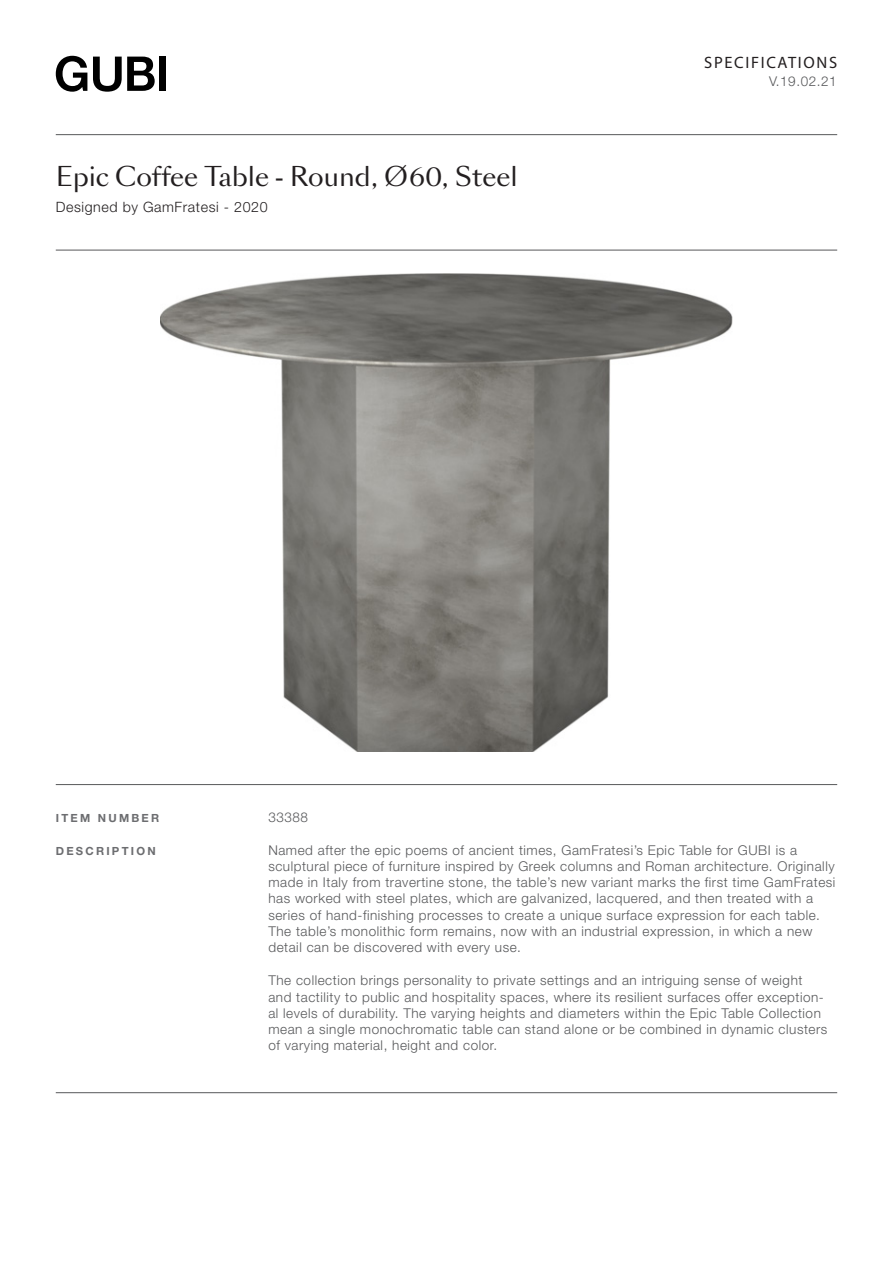
<style>
.page{position:relative;width:893px;height:1263px;background:#fff}
.page>*{position:absolute;margin:0;border:0;box-sizing:border-box;transform-origin:0 0}
.Heading_1_-_Title{font:25.5px "Sang Bleu Sans";color:#231f20}
.Specifications{font:16.5px "Myriad Pro";letter-spacing:.1em;color:#231f20}
.designed_by{font:300 14.25px "Helvetica Neue LT Std";letter-spacing:.04em;color:#231f20}
.key_works{font:300 13.5px/16.2px "Helvetica Neue LT Std";letter-spacing:.04em;color:#57585a}
.key_works-2{font:700 11.25px "Helvetica Neue LT Std";letter-spacing:.2em;color:#6c6d70}
</style>
<div class="page">
<hr style="left:56px;top:134px;width:781px;height:1px;background:#57585a">
<hr style="left:56px;top:250px;width:781px;height:1px;background:#57585a">
<hr style="left:56px;top:784px;width:781px;height:1px;background:#57585a">
<hr style="left:56px;top:1092px;width:781px;height:1px;background:#57585a">
<img style="left:161px;top:273px;width:571px;height:479px">
<svg style="left:56px;top:56px;width:31px;height:36px"></svg>
<svg style="left:93px;top:57px;width:62px;height:35px"></svg>
<div style="left:159px;top:57px;width:7px;height:34px;background:#000"></div>
<p class="Heading_1_-_Title" style="left:56px;top:160px;width:464px">Epic Coffee Table - Round, Ø60, Steel</p>
<p class="designed_by" style="left:56px;top:198px;width:213px">Designed by GamFratesi - 2020</p>
<p class="Specifications" style="left:704px;top:52px;width:134px">SPECIFICATIONS</p>
<p class="key_works" style="left:769px;top:73px;width:69px">V.19.02.21</p>
<p class="key_works-2" style="left:56px;top:811px;width:105px">ITEM NUMBER</p>
<p class="key_works" style="left:268px;top:808px;width:41px">33388</p>
<p class="key_works-2" style="left:56px;top:844px;width:101px">DESCRIPTION</p>
<p class="key_works" style="left:268px;top:842px;width:568px">Named after the epic poems of ancient times, GamFratesi’s Epic Table for GUBI is a sculptural piece of furniture inspired by Greek columns and Roman architecture. Originally made in Italy from travertine stone, the table’s new variant marks the first time GamFratesi has worked with steel plates, which are galvanized, lacquered, and then treated with a series of hand-finishing processes to create a unique surface expression for each table.<br>The table’s monolithic form remains, now with an industrial expression, in which a new detail can be discovered with every use.</p>
<p class="key_works" style="left:268px;top:972px;width:560px">The collection brings personality to private settings and an intriguing sense of weight and tactility to public and hospitality spaces, where its resilient surfaces offer exception&shy;al levels of durability. The varying heights and diameters within the Epic Table Collection mean a single monochromatic table can stand alone or be combined in dynamic clusters of varying material, height and color.</p>
</div>
